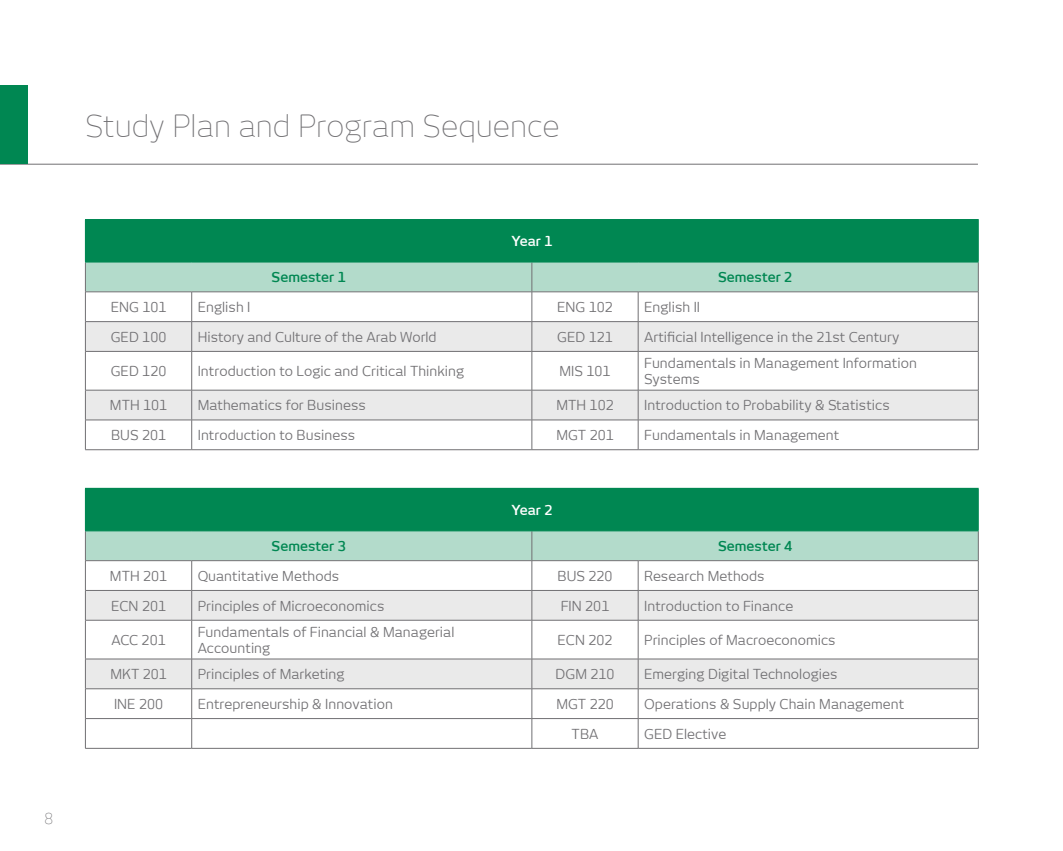
<style>
.page{position:relative;width:1063px;height:851px;background:#fff}
.page>*{position:absolute;margin:0;border:0;box-sizing:border-box;transform-origin:0 0}
.t1{font:30px "New June Fine";color:#717073}
.t2{font:15px "New June Fine";color:#717073}
.t3{font:13.5px/16.2px "New June";letter-spacing:.005em;color:#717073}
.t4{font:600 13.5px "New June";letter-spacing:.005em;color:#008752}
.t5{font:600 13.5px "New June";letter-spacing:.005em;color:#fff}
</style>
<div class="page">
<div style="left:85px;top:219px;width:893px;height:43px;background:#008752"></div>
<svg style="left:86px;top:420px;width:892px;height:29px"></svg>
<svg style="left:86px;top:352px;width:892px;height:67px"></svg>
<hr style="left:85px;top:351px;width:1px;height:39px;background:#717073">
<hr style="left:191px;top:351px;width:1px;height:39px;background:#717073">
<hr style="left:532px;top:351px;width:1px;height:39px;background:#717073">
<hr style="left:638px;top:351px;width:1px;height:39px;background:#717073">
<hr style="left:978px;top:351px;width:1px;height:39px;background:#717073">
<hr style="left:85px;top:449px;width:107px;height:1px;background:#717073">
<hr style="left:192px;top:449px;width:340px;height:1px;background:#717073">
<hr style="left:532px;top:449px;width:106px;height:1px;background:#717073">
<hr style="left:638px;top:449px;width:341px;height:1px;background:#717073">
<hr style="left:85px;top:351px;width:107px;height:1px;background:#717073">
<hr style="left:192px;top:351px;width:340px;height:1px;background:#717073">
<hr style="left:532px;top:351px;width:106px;height:1px;background:#717073">
<svg style="left:85px;top:262px;width:894px;height:89px"></svg>
<hr style="left:638px;top:351px;width:341px;height:1px;background:#717073">
<hr style="left:85px;top:390px;width:107px;height:1px;background:#717073">
<svg style="left:85px;top:390px;width:1px;height:59px"></svg>
<hr style="left:85px;top:419px;width:107px;height:1px;background:#717073">
<hr style="left:192px;top:390px;width:340px;height:1px;background:#717073">
<svg style="left:191px;top:390px;width:1px;height:59px"></svg>
<hr style="left:192px;top:419px;width:340px;height:1px;background:#717073">
<hr style="left:532px;top:390px;width:106px;height:1px;background:#717073">
<svg style="left:532px;top:390px;width:1px;height:59px"></svg>
<hr style="left:532px;top:419px;width:106px;height:1px;background:#717073">
<hr style="left:638px;top:390px;width:341px;height:1px;background:#717073">
<svg style="left:638px;top:390px;width:1px;height:59px"></svg>
<svg style="left:978px;top:390px;width:1px;height:59px"></svg>
<hr style="left:638px;top:419px;width:341px;height:1px;background:#717073">
<hr style="left:638px;top:219px;width:341px;height:1px;background:#008752">
<hr style="left:978px;top:220px;width:1px;height:41px;background:#008752">
<hr style="left:638px;top:261px;width:341px;height:1px;background:#008752">
<div style="left:85px;top:488px;width:893px;height:43px;background:#008752"></div>
<svg style="left:86px;top:561px;width:892px;height:187px"></svg>
<svg style="left:86px;top:591px;width:892px;height:97px;fill:#eaeaea"></svg>
<div style="left:85px;top:531px;width:894px;height:29px;background:#b3dbcb"></div>
<hr style="left:85px;top:560px;width:107px;height:1px;background:#717073">
<hr style="left:85px;top:560px;width:1px;height:30px;background:#717073">
<hr style="left:192px;top:560px;width:340px;height:1px;background:#717073">
<hr style="left:191px;top:560px;width:1px;height:30px;background:#717073">
<hr style="left:532px;top:560px;width:106px;height:1px;background:#717073">
<hr style="left:532px;top:560px;width:1px;height:30px;background:#717073">
<hr style="left:638px;top:560px;width:341px;height:1px;background:#717073">
<hr style="left:638px;top:560px;width:1px;height:30px;background:#717073">
<hr style="left:978px;top:560px;width:1px;height:30px;background:#717073">
<hr style="left:85px;top:620px;width:1px;height:38px;background:#717073">
<hr style="left:191px;top:620px;width:1px;height:38px;background:#717073">
<hr style="left:532px;top:620px;width:1px;height:38px;background:#717073">
<hr style="left:638px;top:620px;width:1px;height:38px;background:#717073">
<hr style="left:978px;top:620px;width:1px;height:38px;background:#717073">
<hr style="left:85px;top:688px;width:1px;height:30px;background:#717073">
<hr style="left:85px;top:718px;width:1px;height:30px;background:#717073">
<hr style="left:191px;top:688px;width:1px;height:30px;background:#717073">
<hr style="left:532px;top:688px;width:1px;height:30px;background:#717073">
<hr style="left:638px;top:688px;width:1px;height:30px;background:#717073">
<hr style="left:978px;top:688px;width:1px;height:30px;background:#717073">
<hr style="left:191px;top:718px;width:1px;height:30px;background:#717073">
<hr style="left:532px;top:718px;width:1px;height:30px;background:#717073">
<hr style="left:638px;top:718px;width:1px;height:30px;background:#717073">
<hr style="left:978px;top:718px;width:1px;height:30px;background:#717073">
<hr style="left:85px;top:718px;width:107px;height:1px;background:#717073">
<hr style="left:192px;top:718px;width:340px;height:1px;background:#717073">
<hr style="left:85px;top:748px;width:107px;height:1px;background:#717073">
<hr style="left:192px;top:748px;width:340px;height:1px;background:#717073">
<hr style="left:532px;top:718px;width:106px;height:1px;background:#717073">
<hr style="left:638px;top:718px;width:341px;height:1px;background:#717073">
<hr style="left:532px;top:748px;width:106px;height:1px;background:#717073">
<hr style="left:638px;top:748px;width:341px;height:1px;background:#717073">
<hr style="left:978px;top:488px;width:1px;height:42px;background:#008752">
<hr style="left:638px;top:530px;width:341px;height:1px;background:#008752">
<hr style="left:85px;top:658px;width:107px;height:1px;background:#717073">
<svg style="left:85px;top:659px;width:1px;height:29px"></svg>
<hr style="left:85px;top:688px;width:107px;height:1px;background:#717073">
<hr style="left:192px;top:658px;width:340px;height:1px;background:#717073">
<svg style="left:191px;top:659px;width:1px;height:29px"></svg>
<hr style="left:192px;top:688px;width:340px;height:1px;background:#717073">
<hr style="left:532px;top:658px;width:106px;height:1px;background:#717073">
<svg style="left:532px;top:659px;width:1px;height:29px"></svg>
<hr style="left:532px;top:688px;width:106px;height:1px;background:#717073">
<hr style="left:638px;top:658px;width:341px;height:1px;background:#717073">
<svg style="left:638px;top:659px;width:1px;height:29px"></svg>
<svg style="left:978px;top:659px;width:1px;height:29px"></svg>
<hr style="left:638px;top:688px;width:341px;height:1px;background:#717073">
<hr style="left:85px;top:590px;width:107px;height:1px;background:#717073">
<hr style="left:85px;top:590px;width:1px;height:30px;background:#717073">
<hr style="left:85px;top:620px;width:107px;height:1px;background:#717073">
<hr style="left:192px;top:590px;width:340px;height:1px;background:#717073">
<hr style="left:191px;top:590px;width:1px;height:30px;background:#717073">
<hr style="left:192px;top:620px;width:340px;height:1px;background:#717073">
<hr style="left:532px;top:590px;width:106px;height:1px;background:#717073">
<hr style="left:532px;top:590px;width:1px;height:30px;background:#717073">
<hr style="left:532px;top:620px;width:106px;height:1px;background:#717073">
<hr style="left:638px;top:590px;width:341px;height:1px;background:#717073">
<hr style="left:638px;top:590px;width:1px;height:30px;background:#717073">
<hr style="left:978px;top:590px;width:1px;height:30px;background:#717073">
<hr style="left:638px;top:620px;width:341px;height:1px;background:#717073">
<hr style="left:0;top:164px;width:978px;height:1px;background:#717073">
<div style="left:0;top:85px;width:27px;height:79px;background:#008752"></div>
<h1 class="t1" style="left:85px;top:109px;width:476px">Study Plan and Program Sequence</h1>
<p class="t2" style="left:45px;top:810px;width:10px">8</p>
<p class="t5" style="left:511px;top:233px;width:43px">Year 1</p>
<p class="t4" style="left:272px;top:269px;width:76px">Semester 1</p>
<p class="t4" style="left:718px;top:269px;width:76px">Semester 2</p>
<p class="t3" style="left:111px;top:299px;width:57px">ENG 101</p>
<p class="t3" style="left:198px;top:299px;width:54px">English I</p>
<p class="t3" style="left:557px;top:299px;width:57px">ENG 102</p>
<p class="t3" style="left:644px;top:299px;width:57px">English II</p>
<p class="t3" style="left:111px;top:328px;width:57px">GED 100</p>
<p class="t3" style="left:198px;top:328px;width:240px">History and Culture of the Arab World</p>
<p class="t3" style="left:557px;top:328px;width:57px">GED 121</p>
<p class="t3" style="left:644px;top:328px;width:257px">Artificial Intelligence in the 21st Century</p>
<p class="t3" style="left:111px;top:363px;width:57px">GED 120</p>
<p class="t3" style="left:198px;top:363px;width:268px">Introduction to Logic and Critical Thinking</p>
<p class="t3" style="left:559px;top:363px;width:53px">MIS 101</p>
<p class="t3" style="left:644px;top:355px;width:274px">Fundamentals in Management Information<br>Systems</p>
<p class="t3" style="left:110px;top:397px;width:59px">MTH 101</p>
<p class="t3" style="left:198px;top:397px;width:170px">Mathematics for Business</p>
<p class="t3" style="left:556px;top:397px;width:59px">MTH 102</p>
<p class="t3" style="left:644px;top:397px;width:247px">Introduction to Probability &amp; Statistics</p>
<p class="t3" style="left:111px;top:427px;width:57px">BUS 201</p>
<p class="t3" style="left:198px;top:427px;width:159px">Introduction to Business</p>
<p class="t3" style="left:556px;top:427px;width:59px">MGT 201</p>
<p class="t3" style="left:644px;top:427px;width:197px">Fundamentals in Management</p>
<p class="t5" style="left:511px;top:502px;width:43px">Year 2</p>
<p class="t4" style="left:272px;top:538px;width:76px">Semester 3</p>
<p class="t4" style="left:718px;top:538px;width:76px">Semester 4</p>
<p class="t3" style="left:110px;top:567px;width:59px">MTH 201</p>
<p class="t3" style="left:198px;top:567px;width:143px">Quantitative Methods</p>
<p class="t3" style="left:557px;top:567px;width:57px">BUS 220</p>
<p class="t3" style="left:644px;top:567px;width:122px">Research Methods</p>
<p class="t3" style="left:111px;top:597px;width:56px">ECN 201</p>
<p class="t3" style="left:198px;top:597px;width:188px">Principles of Microeconomics</p>
<p class="t3" style="left:561px;top:597px;width:50px">FIN 201</p>
<p class="t3" style="left:644px;top:597px;width:151px">Introduction to Finance</p>
<p class="t3" style="left:111px;top:631px;width:56px">ACC 201</p>
<p class="t3" style="left:198px;top:623px;width:258px">Fundamentals of Financial &amp; Managerial<br>Accounting</p>
<p class="t3" style="left:558px;top:631px;width:56px">ECN 202</p>
<p class="t3" style="left:644px;top:631px;width:193px">Principles of Macroeconomics</p>
<p class="t3" style="left:110px;top:665px;width:58px">MKT 201</p>
<p class="t3" style="left:198px;top:665px;width:148px">Principles of Marketing</p>
<p class="t3" style="left:556px;top:665px;width:60px">DGM 210</p>
<p class="t3" style="left:644px;top:665px;width:195px">Emerging Digital Technologies</p>
<p class="t3" style="left:114px;top:695px;width:51px">INE 200</p>
<p class="t3" style="left:198px;top:695px;width:197px">Entrepreneurship &amp; Innovation</p>
<p class="t3" style="left:556px;top:695px;width:59px">MGT 220</p>
<p class="t3" style="left:644px;top:695px;width:262px">Operations &amp; Supply Chain Management</p>
<p class="t3" style="left:572px;top:725px;width:28px">TBA</p>
<p class="t3" style="left:644px;top:725px;width:84px">GED Elective</p>
</div>
